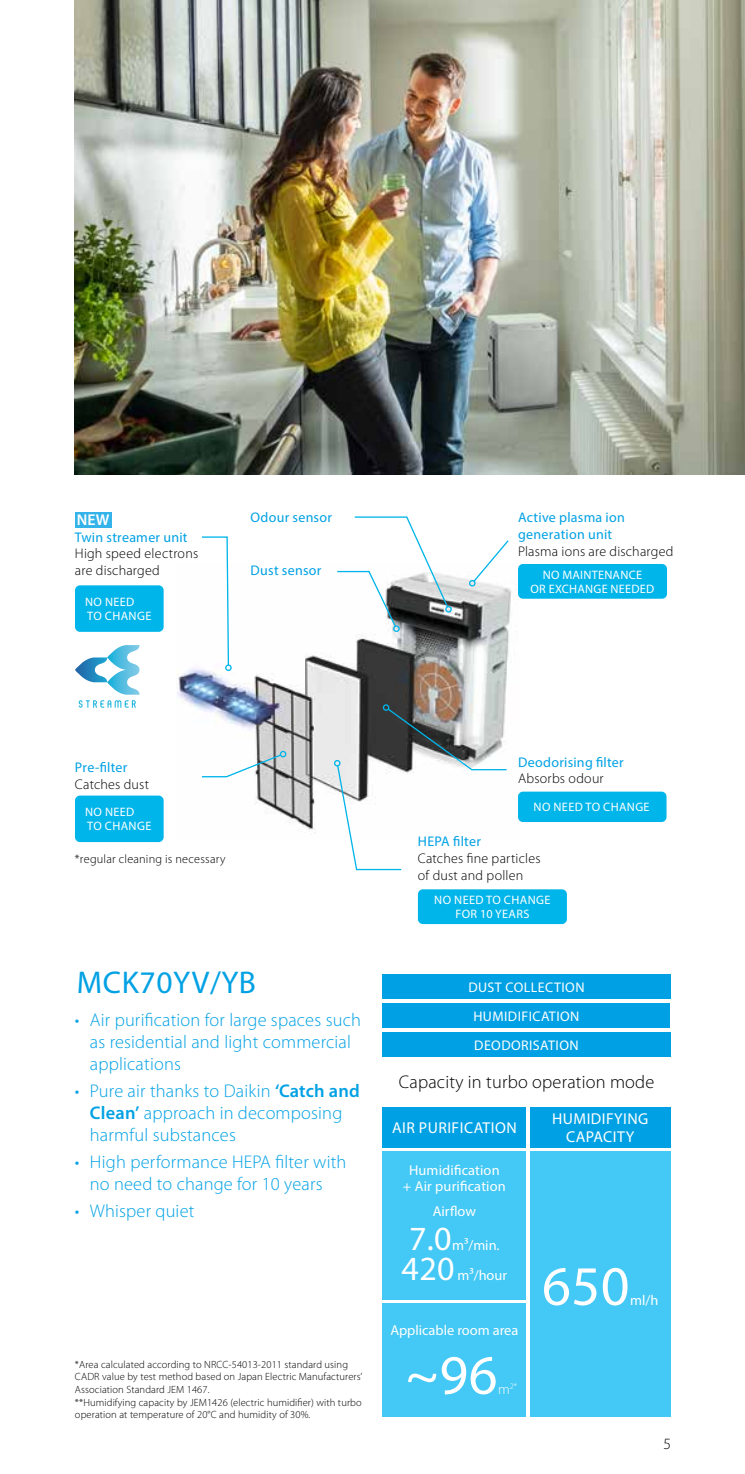
<style>
.page{position:relative;width:745px;height:1474px;background:#fff}
.page>*{position:absolute;margin:0;border:0;box-sizing:border-box;transform-origin:0 0}
.t1{font:56px "Myriad Pro";color:#fff}
.t2{font:33.95px "Myriad Pro";color:#fff}
.t3{font:31.5px "Myriad Pro";letter-spacing:.02em;color:#00a1e4}
.t4{font:300 18.38px/22.1px "Myriad Pro";letter-spacing:.01em;color:#00a1e4}
.t5{font:300 18.38px "Myriad Pro";letter-spacing:.01em;color:#000}
.t6{font:15.75px/17.5px "Myriad Pro";letter-spacing:.03em;color:#fff;text-align:center}
.t7{font:600 15.75px "Myriad Pro";color:#fff}
.t8{font:300 15.75px "Myriad Pro";color:#000}
.t9{font:14.35px/16.1px "Myriad Pro";color:#fff;text-align:center}
.t10{font:300 14px/16.8px "Myriad Pro";letter-spacing:.015em;color:#000}
.t11{font:14px/16.8px "Myriad Pro";letter-spacing:.02em;color:#00a1e4}
.t12{font:14px/28.9px "Myriad Pro";letter-spacing:.03em;color:#fff;text-align:center}
.t13{font:12.25px/14px "Myriad Pro";letter-spacing:.03em;color:#fff}
.t14{font:300 12.25px "Myriad Pro";letter-spacing:.02em;color:#000}
.t15{font:300 10.5px/12.6px "Myriad Pro";letter-spacing:.01em;color:#000}
.t16{font:300 8.4px "Myriad Pro";color:#fff}
.s1{font-weight:600}
.s2{font-size:14.35px}
</style>
<div class="page">
<img style="left:75px;top:0;width:669px;height:474px">
<img style="left:176px;top:576px;width:336px;height:258px">
<div style="left:75px;top:512px;width:37px;height:15px;background:#33b3e9"></div>
<div style="left:75px;top:795px;width:88px;height:47px;background:#00b5ea;border-radius:5px"></div>
<div style="left:75px;top:585px;width:88px;height:47px;background:#00b5ea;border-radius:5px"></div>
<div style="left:517px;top:791px;width:149px;height:31px;background:#00b5ea;border-radius:5px"></div>
<div style="left:417px;top:889px;width:149px;height:35px;background:#00b5ea;border-radius:5px"></div>
<div style="left:517px;top:564px;width:149px;height:34px;background:#00b5ea;border-radius:5px"></div>
<svg style="left:75px;top:645px;width:64px;height:49px"></svg>
<svg style="left:79px;top:700px;width:57px;height:7px"></svg>
<svg style="left:200px;top:536px;width:29px;height:130px"></svg>
<div style="left:225px;top:664px;width:6px;height:7px;border:1px solid #00b5ea;border-radius:50%"></div>
<svg style="left:336px;top:516px;width:115px;height:112px"></svg>
<div style="left:393px;top:625px;width:6px;height:7px;border:1px solid #00b5ea;border-radius:50%"></div>
<div style="left:382px;top:704px;width:7px;height:7px;border:1px solid #00b5ea;border-radius:50%"></div>
<svg style="left:472px;top:540px;width:37px;height:43px"></svg>
<div style="left:468px;top:580px;width:7px;height:6px;border:1px solid #00b5ea;border-radius:50%"></div>
<svg style="left:334px;top:707px;width:173px;height:163px"></svg>
<svg style="left:200px;top:753px;width:82px;height:25px"></svg>
<div style="left:279px;top:750px;width:7px;height:7px;border:1px solid #00b5ea;border-radius:50%"></div>
<div style="left:382px;top:1151px;width:143px;height:148px;background:#44c8f5"></div>
<div style="left:529px;top:1151px;width:141px;height:265px;background:#44c8f5"></div>
<div style="left:382px;top:1303px;width:143px;height:113px;background:#44c8f5"></div>
<div style="left:382px;top:974px;width:288px;height:24px;background:#00a1e4"></div>
<div style="left:382px;top:1002px;width:288px;height:25px;background:#00a1e4"></div>
<div style="left:382px;top:1106px;width:143px;height:41px;background:#00a1e4"></div>
<div style="left:530px;top:1106px;width:140px;height:41px;background:#00a1e4"></div>
<div style="left:382px;top:1031px;width:288px;height:25px;background:#00a1e4"></div>
<h3 class="t7" style="left:77px;top:511px;width:34px">NEW</h3>
<h3 class="t11" style="left:75px;top:528px;width:114px">Twin streamer unit</h3>
<h3 class="t10" style="left:75px;top:545px;width:125px">High speed electrons are discharged</h3>
<p class="t13" style="left:85px;top:595px;width:68px">NO NEED<br>TO CHANGE</p>
<h3 class="t11" style="left:250px;top:509px;width:83px">Odour sensor</h3>
<h3 class="t11" style="left:250px;top:562px;width:72px">Dust sensor</h3>
<h3 class="t11" style="left:517px;top:509px;width:108px">Active plasma ion generation unit</h3>
<h3 class="t10" style="left:517px;top:543px;width:157px">Plasma ions are discharged</h3>
<p class="t13" style="left:530px;top:567px;width:125px;text-align:center">NO MAINTENANCE<br>OR EXCHANGE NEEDED</p>
<h3 class="t11" style="left:75px;top:759px;width:54px">Pre-filter</h3>
<h3 class="t10" style="left:75px;top:776px;width:76px">Catches dust</h3>
<p class="t13" style="left:85px;top:805px;width:68px">NO NEED<br>TO CHANGE</p>
<p class="t14" style="left:75px;top:852px;width:152px">*regular cleaning is necessary</p>
<h3 class="t3" style="left:77px;top:962px;width:180px">MCK70YV/YB</h3>
<h3 class="t4" style="left:90px;top:1008px;width:272px;text-indent:-15px">• Air purification for large spaces such as residential and light commercial applications</h3>
<h3 class="t4" style="left:90px;top:1079px;width:271px;text-indent:-15px">• Pure air thanks to Daikin <span class="s1">‘Catch and<br>Clean’</span> approach in decomposing harmful substances</h3>
<h3 class="t4" style="left:75px;top:1150px;width:273px;text-align:center">• High performance HEPA filter with no need to change for 10 years</h3>
<h3 class="t4" style="left:75px;top:1199px;width:121px">• Whisper quiet</h3>
<p class="t15" style="left:75px;top:1358px;width:289px">*Area calculated according to NRCC-54013-2011 standard using CADR value by test method based on Japan Electric Manufacturers’ Association Standard JEM 1467.<br>**Humidifying capacity by JEM1426 (electric humidifier) with turbo operation at temperature of 20°C and humidity of 30%.</p>
<h3 class="t11" style="left:517px;top:753px;width:107px">Deodorising filter</h3>
<h3 class="t10" style="left:517px;top:770px;width:87px">Absorbs odour</h3>
<p class="t13" style="left:533px;top:800px;width:117px">NO NEED TO CHANGE</p>
<h3 class="t11" style="left:417px;top:832px;width:64px">HEPA filter</h3>
<h3 class="t10" style="left:417px;top:849px;width:124px">Catches fine particles of dust and pollen</h3>
<p class="t13" style="left:434px;top:893px;width:117px;text-align:center">NO NEED TO CHANGE<br>FOR 10 YEARS</p>
<h3 class="t12" style="left:468px;top:972px;width:118px">DUST COLLECTION<br>HUMIDIFICATION</h3>
<h3 class="t12" style="left:474px;top:1030px;width:106px">DEODORISATION</h3>
<h3 class="t5" style="left:398px;top:1071px;width:257px">Capacity in turbo operation mode</h3>
<h3 class="t6" style="left:392px;top:1118px;width:126px">AIR PURIFICATION</h3>
<h3 class="t6" style="left:551px;top:1109px;width:98px">HUMIDIFYING<br>CAPACITY</h3>
<h3 class="t9" style="left:402px;top:1161px;width:104px">Humidification + Air purification</h3>
<h3 class="t9" style="left:432px;top:1203px;width:45px">Airflow</h3>
<h2 class="t2" style="left:409px;top:1218px;width:44px">7.0</h2>
<h3 class="t9" style="left:451px;top:1237px;width:49px">m3/min.</h3>
<h2 class="t2" style="left:401px;top:1247px;width:54px">420</h2>
<h3 class="t9" style="left:457px;top:1266px;width:51px">m³/hour</h3>
<h3 class="t9" style="left:390px;top:1321px;width:129px">Applicable room area</h3>
<h1 class="t1" style="left:405px;top:1340px;width:93px">~96</h1>
<p class="t16" style="left:497px;top:1381px;width:21px"><span class="s2">m</span>2*</p>
<h1 class="t1" style="left:541px;top:1251px;width:89px">650</h1>
<h3 class="t9" style="left:629px;top:1291px;width:30px">ml/h</h3>
<h3 class="t8" style="left:663px;top:1434px;width:8px">5</h3>
</div>
